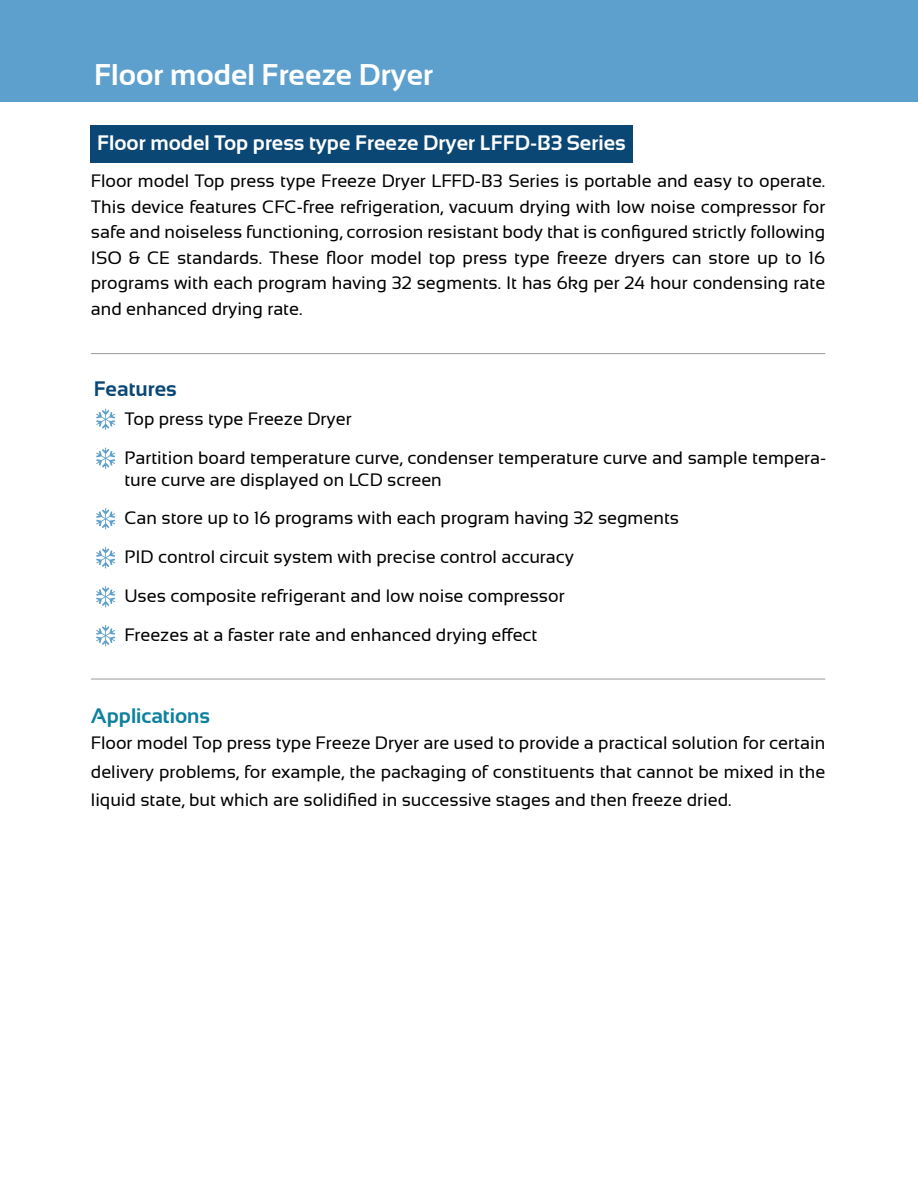
<style>
.page{position:relative;width:918px;height:1188px;background:#fff}
.page>*{position:absolute;margin:0;border:0;box-sizing:border-box;transform-origin:0 0}
.t1{font:700 30px "Sansation";color:#fff}
.t2{font:700 21px "Sansation";color:#fff}
.t3{font:700 21px "Sansation";color:#0d819d}
.t4{font:700 21px "Sansation";color:#0a4774}
.t5{font:18px/25.5px "Sansation";color:#000;text-align:justify}
</style>
<div class="page">
<div style="left:91px;top:126px;width:542px;height:37px;background:#0a4774"></div>
<div style="left:0;top:0;width:918px;height:101px;background:#5d9fcd"></div>
<hr style="left:91px;top:353px;width:734px;height:1px;background:#999">
<hr style="left:91px;top:679px;width:734px;height:1px;background:#999">
<svg style="left:96px;top:409px;width:19px;height:21px"></svg>
<svg style="left:96px;top:448px;width:19px;height:21px"></svg>
<svg style="left:96px;top:508px;width:19px;height:21px"></svg>
<svg style="left:96px;top:547px;width:19px;height:21px"></svg>
<svg style="left:96px;top:586px;width:19px;height:21px"></svg>
<svg style="left:96px;top:625px;width:19px;height:21px"></svg>
<h1 class="t1" style="left:94px;top:58px;width:340px">Floor model Freeze Dryer</h1>
<p class="t2" style="left:97px;top:131px;width:530px">Floor model Top press type Freeze Dryer LFFD-B3 Series</p>
<p class="t5" style="left:91px;top:168px;width:736px">Floor model Top press type Freeze Dryer LFFD-B3 Series is portable and easy to operate.<br>This device features CFC-free refrigeration, vacuum drying with low noise compressor for safe and noiseless functioning, corrosion resistant body that is configured strictly following ISO &amp; CE standards. These floor model top press type freeze dryers can store up to 16 programs with each program having 32 segments. It has 6kg per 24 hour condensing rate and enhanced drying rate.</p>
<p class="t4" style="left:94px;top:377px;width:85px">Features</p>
<p class="t5" style="left:124px;top:406px;width:229px">Top press type Freeze Dryer</p>
<p class="t5" style="left:124px;top:446px;width:704px;line-height:22.5px">Partition board temperature curve, condenser temperature curve and sample tempera&shy;ture curve are displayed on LCD screen</p>
<p class="t5" style="left:124px;top:499px;width:556px;line-height:39px;text-align:left">Can store up to 16 programs with each program having 32 segments PID control circuit system with precise control accuracy<br>Uses composite refrigerant and low noise compressor<br>Freezes at a faster rate and enhanced drying effect</p>
<p class="t3" style="left:91px;top:704px;width:121px">Applications</p>
<p class="t5" style="left:91px;top:729px;width:736px;line-height:28.5px">Floor model Top press type Freeze Dryer are used to provide a practical solution for certain delivery problems, for example, the packaging of constituents that cannot be mixed in the liquid state, but which are solidified in successive stages and then freeze dried.</p>
</div>
